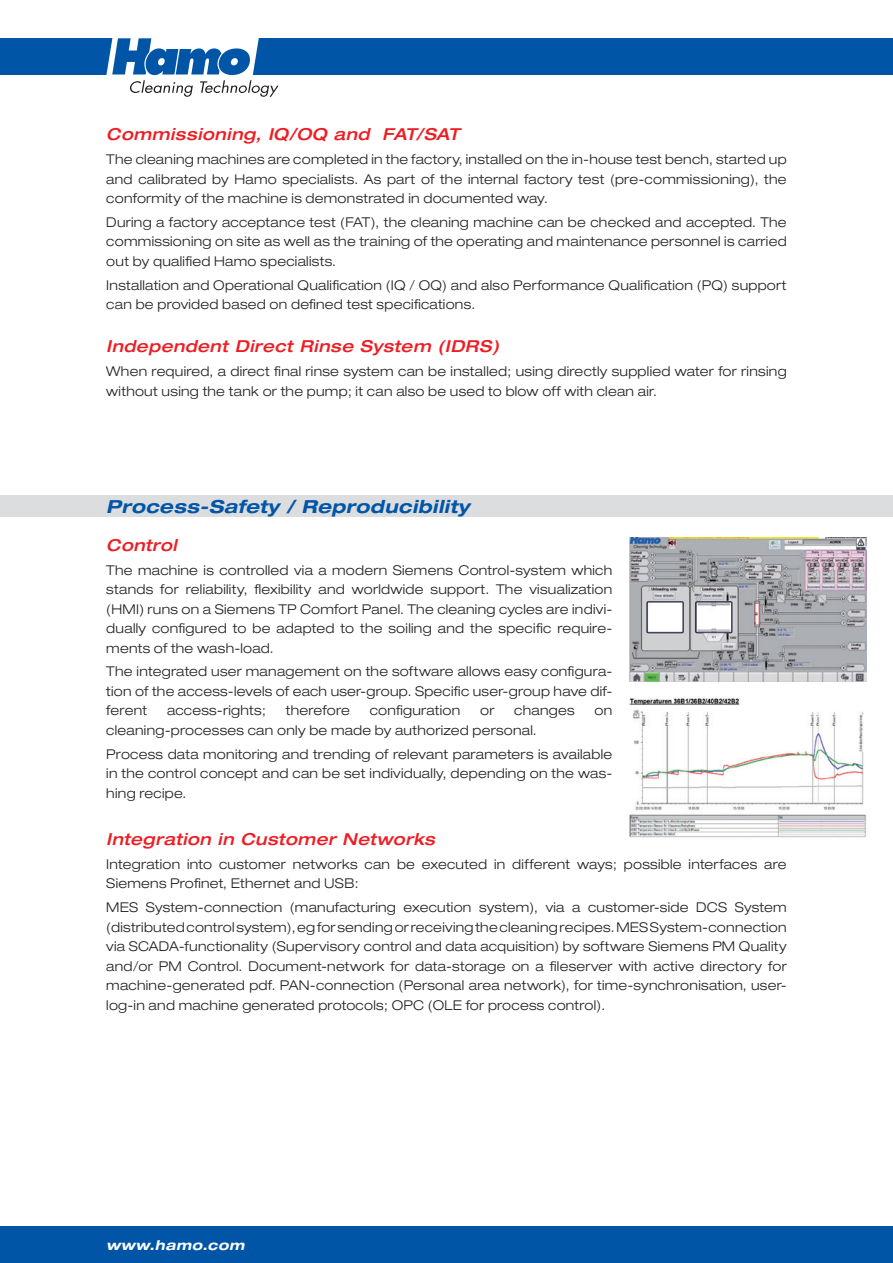
<style>
.page{position:relative;width:893px;height:1263px;background:#fff}
.page>*{position:absolute;margin:0;border:0;box-sizing:border-box;transform-origin:0 0}
.t1{font:italic 700 expanded 18px "Helvetica Neue";letter-spacing:.02em;color:#0155a7}
.t2{font:italic 500 expanded 16.5px "Helvetica Neue";letter-spacing:.03em;color:#ee1d23}
.t3{font:300 expanded 13.5px/19.5px "Helvetica Neue";letter-spacing:.02em;color:#231f20;text-align:justify}
.t4{font:italic 700 expanded 13.5px "Helvetica Neue";letter-spacing:.035em;color:#fff}
</style>
<div class="page">
<div style="left:0;top:1227px;width:893px;height:36px;background:#0155a7"></div>
<div style="left:0;top:38px;width:893px;height:36px;background:#0155a7"></div>
<svg style="left:105px;top:38px;width:174px;height:59px"></svg>
<div style="left:0;top:495px;width:893px;height:22px;background:#dcdddf"></div>
<img style="left:629px;top:538px;width:237px;height:144px">
<img style="left:629px;top:697px;width:238px;height:141px">
<p class="t2" style="left:106px;top:124px;width:355px">Commissioning, IQ/OQ and FAT/SAT</p>
<p class="t3" style="left:106px;top:149px;width:682px">The cleaning machines are completed in the factory, installed on the in-house test bench, started up and calibrated by Hamo specialists. As part of the internal factory test (pre-commissioning), the conformity of the machine is demonstrated in documented way.</p>
<p class="t3" style="left:106px;top:212px;width:682px">During a factory acceptance test (FAT), the cleaning machine can be checked and accepted. The commissioning on site as well as the training of the operating and maintenance personnel is carried out by qualified Hamo specialists.</p>
<p class="t3" style="left:106px;top:275px;width:682px">Installation and Operational Qualification (IQ / OQ) and also Performance Qualification (PQ) support can be provided based on defined test specifications.</p>
<p class="t2" style="left:106px;top:336px;width:394px">Independent Direct Rinse System (IDRS)</p>
<p class="t3" style="left:106px;top:361px;width:682px">When required, a direct final rinse system can be installed; using directly supplied water for rinsing without using the tank or the pump; it can also be used to blow off with clean air.</p>
<h1 class="t1" style="left:106px;top:495px;width:365px">Process-Safety / Reproducibility</h1>
<p class="t2" style="left:106px;top:535px;width:72px">Control</p>
<p class="t3" style="left:106px;top:560px;width:508px">The machine is controlled via a modern Siemens Control-system which stands for reliability, flexibility and worldwide support. The visualization (HMI) runs on a Siemens TP Comfort Panel. The cleaning cycles are indivi&shy;dually configured to be adapted to the soiling and the specific require&shy;ments of the wash-load.</p>
<p class="t3" style="left:106px;top:662px;width:507px">The integrated user management on the software allows easy configura&shy;tion of the access-levels of each user-group. Specific user-group have dif&shy;ferent</p>
<p class="t3" style="left:167px;top:701px;width:101px">access-rights;</p>
<p class="t3" style="left:286px;top:701px;width:65px">therefore</p>
<p class="t3" style="left:370px;top:701px;width:92px">configuration</p>
<p class="t3" style="left:480px;top:701px;width:16px">or</p>
<p class="t3" style="left:514px;top:701px;width:62px">changes</p>
<p class="t3" style="left:595px;top:701px;width:19px">on</p>
<p class="t3" style="left:106px;top:718px;width:507px;line-height:23.7px">cleaning-processes can only be made by authorized personal.<br>Process data monitoring and trending of relevant parameters is available</p>
<p class="t3" style="left:106px;top:763px;width:507px">in the control concept and can be set individually, depending on the was&shy;hing recipe.</p>
<p class="t2" style="left:106px;top:829px;width:330px">Integration in Customer Networks</p>
<p class="t3" style="left:106px;top:854px;width:682px">Integration into customer networks can be executed in different ways; possible interfaces are<br>Siemens Profinet, Ethernet and USB:</p>
<p class="t3" style="left:106px;top:897px;width:682px">MES System-connection (manufacturing execution system), via a customer-side DCS System (distributed control system), eg for sending or receiving the cleaning recipes. MES System-connection via SCADA-functionality (Supervisory control and data acquisition) by software Siemens PM Quality and/or PM Control. Document-network for data-storage on a fileserver with active directory for machine-generated pdf. PAN-connection (Personal area network), for time-synchronisation, user&shy;log-in and machine generated protocols; OPC (OLE for process control).</p>
<p class="t4" style="left:106px;top:1237px;width:140px">www.hamo.com</p>
</div>
